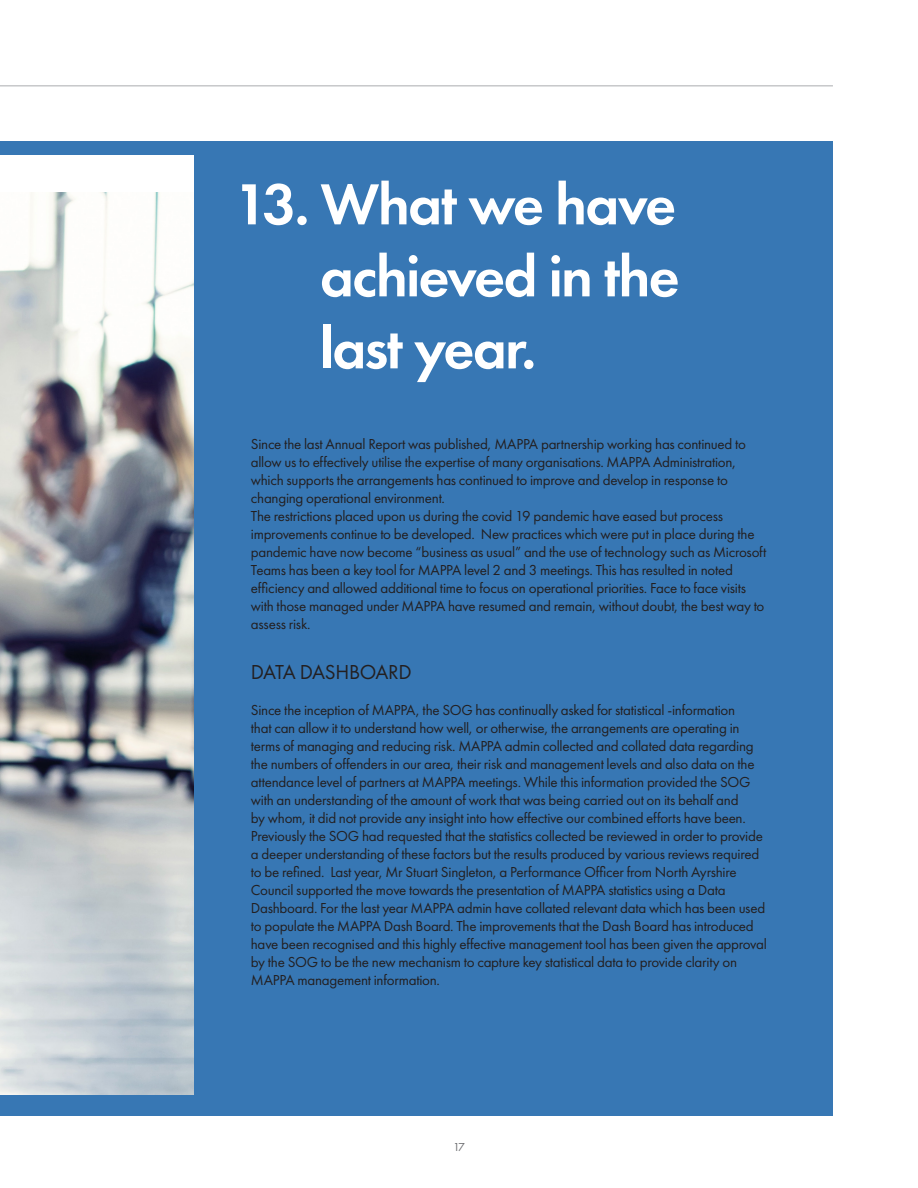
<style>
.page{position:relative;width:918px;height:1188px;background:#fff}
.page>*{position:absolute;margin:0;border:0;box-sizing:border-box;transform-origin:0 0}
.LEFT{font:600 60px/72px "Futura PT";letter-spacing:-.03em;color:#fff;text-align:justify}
.LEFT-2{font:21px "Futura PT";letter-spacing:-.025em;color:#231f20}
.LEFT-3{font:15px/18px "Futura PT";letter-spacing:-.015em;color:#231f20}
.t1{font:12px "Futura PT";color:#6c6d70}
</style>
<div class="page">
<hr style="left:0;top:85px;width:833px;height:2px;background:#c7c8ca">
<div style="left:0;top:141px;width:833px;height:975px;background:#3777b4"></div>
<div style="left:0;top:155px;width:193px;height:940px;background:#fff"></div>
<img style="left:0;top:193px;width:193px;height:902px">
<p class="LEFT" style="left:320px;top:168px;width:362px;text-indent:-86px">13. What we have achieved in the last year.</p>
<p class="LEFT-3" style="left:251px;top:435px;width:497px">Since the last Annual Report was published, MAPPA partnership working has continued to allow us to effectively utilise the expertise of many organisations. MAPPA Administration, which supports the arrangements has continued to improve and develop in response to changing operational environment.</p>
<p class="LEFT-3" style="left:251px;top:507px;width:517px">The restrictions placed upon us during the covid 19 pandemic have eased but process improvements continue to be developed. New practices which were put in place during the pandemic have now become “business as usual” and the use of technology such as Microsoft Teams has been a key tool for MAPPA level 2 and 3 meetings. This has resulted in noted efficiency and allowed additional time to focus on operational priorities. Face to face visits with those managed under MAPPA have resumed and remain, without doubt, the best way to assess risk.</p>
<p class="LEFT-2" style="left:251px;top:660px;width:162px">DATA DASHBOARD</p>
<p class="LEFT-3" style="left:251px;top:701px;width:518px">Since the inception of MAPPA, the SOG has continually asked for statistical -information<br>that can allow it to understand how well, or otherwise, the arrangements are operating in terms of managing and reducing risk. MAPPA admin collected and collated data regarding the numbers of offenders in our area, their risk and management levels and also data on the attendance level of partners at MAPPA meetings. While this information provided the SOG with an understanding of the amount of work that was being carried out on its behalf and<br>by whom, it did not provide any insight into how effective our combined efforts have been.<br>Previously the SOG had requested that the statistics collected be reviewed in order to provide a deeper understanding of these factors but the results produced by various reviews required to be refined. Last year, Mr Stuart Singleton, a Performance Officer from North Ayrshire Council supported the move towards the presentation of MAPPA statistics using a Data Dashboard. For the last year MAPPA admin have collated relevant data which has been used to populate the MAPPA Dash Board. The improvements that the Dash Board has introduced have been recognised and this highly effective management tool has been given the approval by the SOG to be the new mechanism to capture key statistical data to provide clarity on MAPPA management information.</p>
<p class="t1" style="left:453px;top:1140px;width:13px">17</p>
</div>
